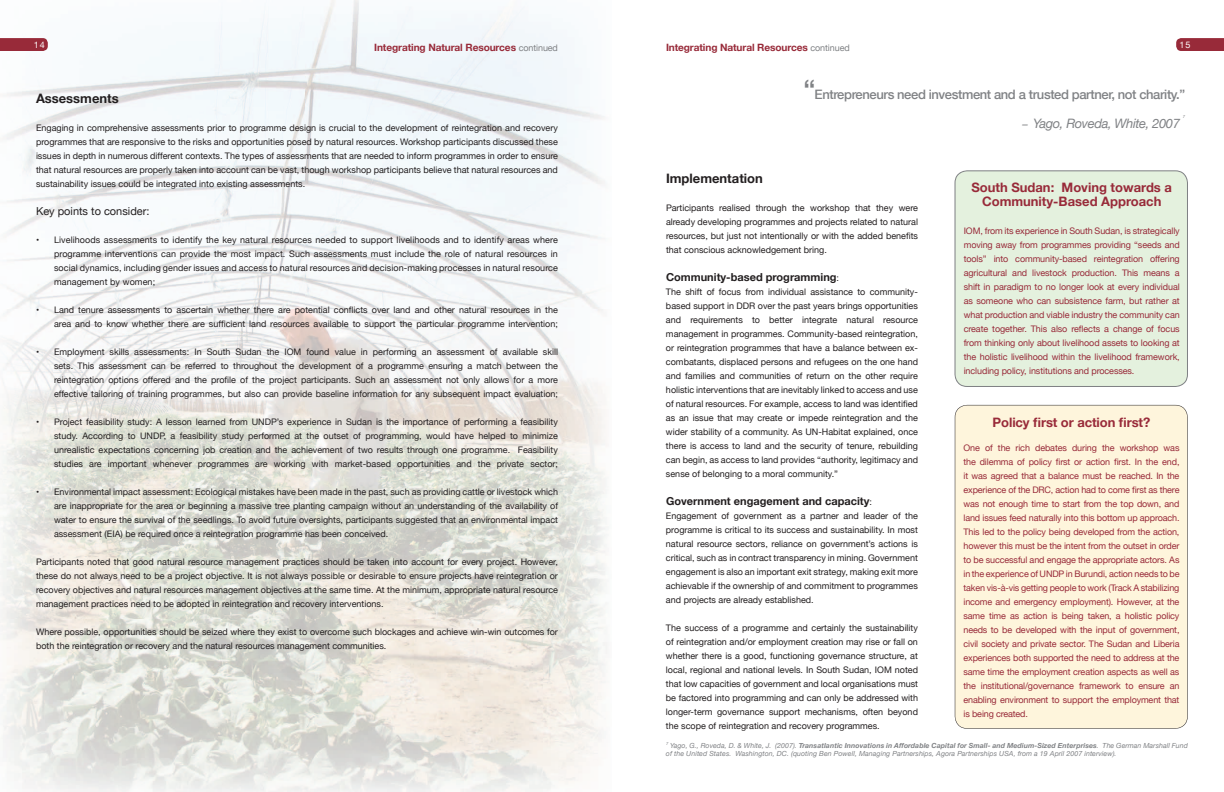
<style>
.page{position:relative;width:1224px;height:792px;background:#fff}
.page>*{position:absolute;margin:0;border:0;box-sizing:border-box;transform-origin:0 0}
.t1{font:700 13px/14px "Helvetica Neue";color:#982a39;text-align:center}
.t2{font:500 13px "Helvetica Neue";letter-spacing:-.03em;color:#808285}
.t3{font:700 13px "Helvetica Neue";color:#231f20}
.t4{font:italic 13px "Helvetica Neue";letter-spacing:-.03em;color:#808285}
.t5{font:700 11px "Helvetica Neue";color:#231f20}
.t6{font:11px "Helvetica Neue";color:#231f20}
.t7{font:700 10.1px "Helvetica Neue";letter-spacing:-.01em;color:#982a39}
.t8{font:9px/14px "Helvetica Neue";color:#231f20;text-align:justify}
.t9{font:9px/14px "Helvetica Neue";letter-spacing:-.015em;color:#982a39;text-align:justify}
.t10{font:9px "Helvetica Neue";color:#fff}
.t11{font:italic 7px/8.4px "Helvetica Neue";letter-spacing:.01em;color:#808285}
.t12{font:italic 4.1px "Helvetica Neue";color:#808285}
.s1{font-weight:400;font-size:9px;color:#808285}
.s2{font-size:27px}
.s3{font-size:11px}
.s4{font-weight:400;font-size:9px}
.s5{font-weight:700}
</style>
<div class="page">
<img style="left:0;top:0;width:607px;height:792px">
<svg style="left:1176px;top:38px;width:48px;height:13px"></svg>
<svg style="left:0;top:38px;width:48px;height:13px"></svg>
<div style="left:955px;top:170px;width:233px;height:217px;background:#e4f1de"></div>
<div style="left:955px;top:405px;width:233px;height:324px;background:#fef5dc"></div>
<p class="t10" style="left:34px;top:38px;width:12px">14</p>
<p class="t7" style="left:374px;top:39px;width:185px">Integrating Natural Resources <span class="s1">continued</span></p>
<p class="t7" style="left:666px;top:39px;width:185px">Integrating Natural Resources <span class="s1">continued</span></p>
<p class="t10" style="left:1180px;top:38px;width:12px">15</p>
<h1 class="t3" style="left:36px;top:88px;width:84px">Assessments</h1>
<p class="t8" style="left:36px;top:121px;width:524px">Engaging in comprehensive assessments prior to programme design is crucial to the development of reintegration and recovery programmes that are responsive to the risks and opportunities posed by natural resources. Workshop participants discussed these issues in depth in numerous different contexts. The types of assessments that are needed to inform programmes in order to ensure that natural resources are properly taken into account can be vast, though workshop participants believe that natural resources and sustainability issues could be integrated into existing assessments.</p>
<p class="t6" style="left:36px;top:203px;width:115px">Key points to consider:</p>
<p class="t8" style="left:54px;top:233px;width:506px;text-indent:-18px">• Livelihoods assessments to identify the key natural resources needed to support livelihoods and to identify areas where programme interventions can provide the most impact. Such assessments must include the role of natural resources in social dynamics, including gender issues and access to natural resources and decision-making processes in natural resource management by women;</p>
<p class="t8" style="left:36px;top:303px;width:523px;text-align:right">• Land tenure assessments to ascertain whether there are potential conflicts over land and other natural resources in the area and to know whether there are sufficient land resources available to support the particular programme intervention;</p>
<p class="t8" style="left:54px;top:345px;width:506px;text-indent:-18px">• Employment skills assessments: In South Sudan the IOM found value in performing an assessment of available skill sets. This assessment can be referred to throughout the development of a programme ensuring a match between the reintegration options offered and the profile of the project participants. Such an assessment not only allows for a more effective tailoring of training programmes, but also can provide baseline information for any subsequent impact evaluation;</p>
<p class="t8" style="left:54px;top:415px;width:506px;text-indent:-18px">• Project feasibility study: A lesson learned from UNDP’s experience in Sudan is the importance of performing a feasibility study. According to UNDP, a feasibility study performed at the outset of programming, would have helped to minimize unrealistic expectations concerning job creation and the achievement of two results through one programme. Feasibility studies are important whenever programmes are working with market-based opportunities and the private sector;</p>
<p class="t8" style="left:54px;top:485px;width:506px;text-indent:-18px">• Environmental impact assessment: Ecological mistakes have been made in the past, such as providing cattle or livestock which are inappropriate for the area or beginning a massive tree planting campaign without an understanding of the availability of water to ensure the survival of the seedlings. To avoid future oversights, participants suggested that an environmental impact assessment (EIA) be required once a reintegration programme has been conceived.</p>
<p class="t8" style="left:36px;top:555px;width:524px">Participants noted that good natural resource management practices should be taken into account for every project. However, these do not always need to be a project objective. It is not always possible or desirable to ensure projects have reintegration or recovery objectives and natural resources management objectives at the same time. At the minimum, appropriate natural resource management practices need to be adopted in reintegration and recovery interventions.</p>
<p class="t8" style="left:36px;top:625px;width:523px">Where possible, opportunities should be seized where they exist to overcome such blockages and achieve win-win outcomes for both the reintegration or recovery and the natural resources management communities.</p>
<h1 class="t2" style="left:803px;top:84px;width:383px"><span class="s2">“</span>Entrepreneurs need investment and a trusted partner, not charity.”</h1>
<h1 class="t4" style="left:1022px;top:114px;width:159px"><span class="s3">–</span> Yago, Roveda, White, 2007</h1>
<p class="t12" style="left:1183px;top:114px;width:4px">7</p>
<h1 class="t3" style="left:666px;top:168px;width:98px">Implementation</h1>
<p class="t8" style="left:666px;top:201px;width:254px">Participants realised through the workshop that they were already developing programmes and projects related to natural resources, but just not intentionally or with the added benefits that conscious acknowledgement bring.</p>
<p class="t5" style="left:666px;top:268px;width:175px">Community-based programming<span class="s4">:</span></p>
<p class="t8" style="left:666px;top:285px;width:254px">The shift of focus from individual assistance to community&shy;based support in DDR over the past years brings opportunities and requirements to better integrate natural resource management in programmes. Community-based reintegration, or reintegration programmes that have a balance between ex&shy;combatants, displaced persons and refugees on the one hand and families and communities of return on the other require holistic interventions that are inevitably linked to access and use of natural resources. For example, access to land was identified as an issue that may create or impede reintegration and the wider stability of a community. As UN-Habitat explained, once there is access to land and the security of tenure, rebuilding can begin, as access to land provides “authority, legitimacy and sense of belonging to a moral community.”</p>
<p class="t5" style="left:666px;top:492px;width:207px">Government engagement and capacity<span class="s4">:</span></p>
<p class="t8" style="left:666px;top:509px;width:253px">Engagement of government as a partner and leader of the programme is critical to its success and sustainability. In most natural resource sectors, reliance on government’s actions is critical, such as in contract transparency in mining. Government engagement is also an important exit strategy, making exit more achievable if the ownership of and commitment to programmes and projects are already established.</p>
<p class="t8" style="left:666px;top:621px;width:254px">The success of a programme and certainly the sustainability of reintegration and/or employment creation may rise or fall on whether there is a good, functioning governance structure, at local, regional and national levels. In South Sudan, IOM noted that low capacities of government and local organisations must be factored into programming and can only be addressed with longer-term governance support mechanisms, often beyond the scope of reintegration and recovery programmes.</p>
<h1 class="t1" style="left:971px;top:181px;width:202px">South Sudan: Moving towards a<br>Community-Based Approach</h1>
<p class="t9" style="left:964px;top:224px;width:218px">IOM, from its experience in South Sudan, is strategically moving away from programmes providing “seeds and tools” into community-based reintegration offering agricultural and livestock production. This means a shift in paradigm to no longer look at every individual as someone who can subsistence farm, but rather at what production and viable industry the community can create together. This also reflects a change of focus from thinking only about livelihood assets to looking at the holistic livelihood within the livelihood framework, including policy, institutions and processes.</p>
<h1 class="t1" style="left:993px;top:416px;width:159px">Policy first or action first?</h1>
<p class="t9" style="left:964px;top:441px;width:218px">One of the rich debates during the workshop was the dilemma of policy first or action first. In the end, it was agreed that a balance must be reached. In the experience of the DRC, action had to come first as there was not enough time to start from the top down, and land issues feed naturally into this bottom up approach.<br>This led to the policy being developed from the action, however this must be the intent from the outset in order to be successful and engage the appropriate actors. As in the experience of UNDP in Burundi, action needs to be taken vis-à-vis getting people to work (Track A stabilizing income and emergency employment). However, at the same time as action is being taken, a holistic policy needs to be developed with the input of government, civil society and private sector. The Sudan and Liberia experiences both supported the need to address at the same time the employment creation aspects as well as the institutional/governance framework to ensure an enabling environment to support the employment that is being created.</p>
<p class="t11" style="left:666px;top:741px;width:524px"><sup>7</sup> Yago, G., Roveda, D. &amp; White, J. (2007). <span class="s5">Transatlantic Innovations in Affordable Capital for Small- and Medium-Sized Enterprises</span>. The German Marshall Fund of the United States. Washington, DC. (quoting Ben Powell, Managing Partnerships, Agora Partnerships USA, from a 19 April 2007 interview).</p>
</div>
